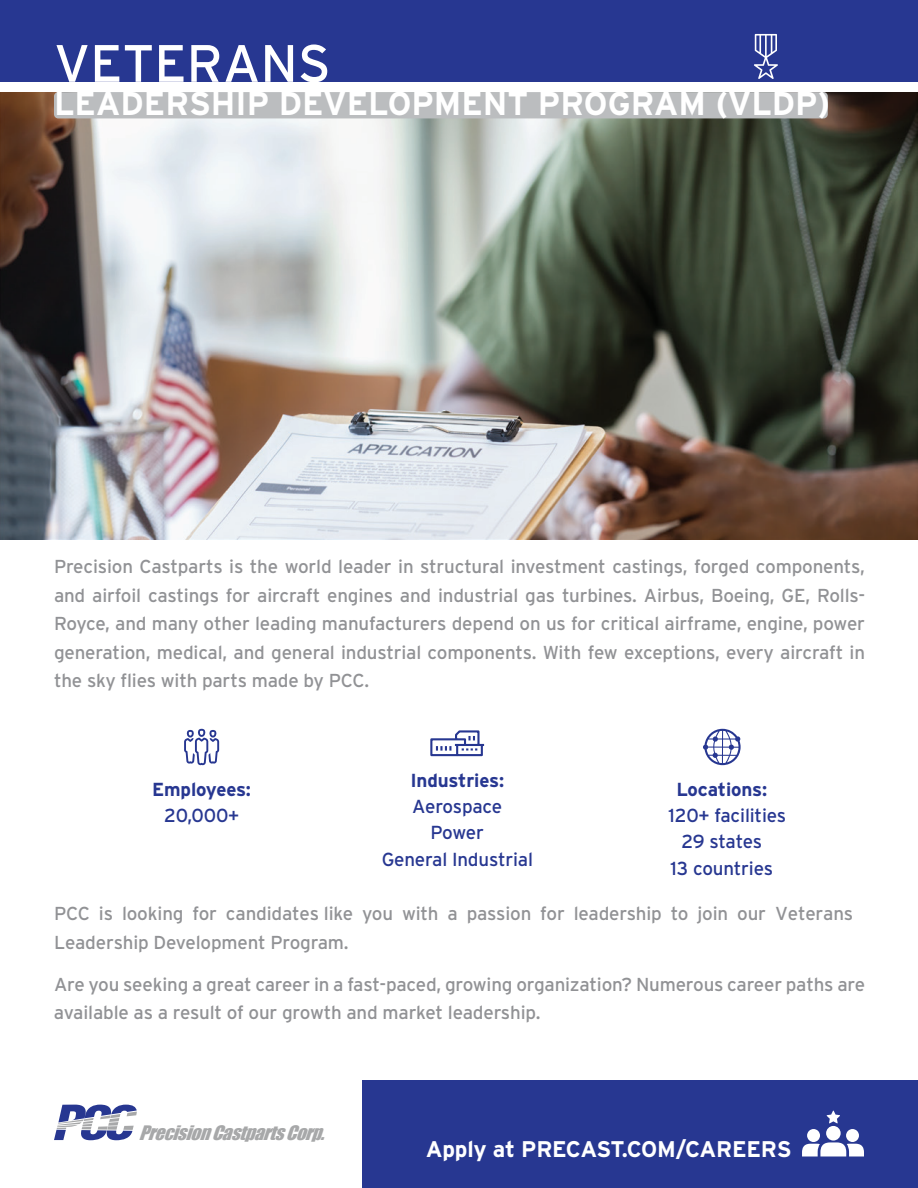
<style>
.page{position:relative;width:918px;height:1188px;background:#fff}
.page>*{position:absolute;margin:0;border:0;box-sizing:border-box;transform-origin:0 0}
.t1{font:52.5px "Interstate";color:#fff}
.t2{font:700 33px "Interstate";color:#fff}
.t3{font:700 22.65px "Interstate";letter-spacing:-.01em;color:#fff}
.t4{font:18.9px/26.4px "Interstate";letter-spacing:-.01em;color:#273791;text-align:center}
.t5{font:700 18.9px "Interstate";letter-spacing:-.01em;color:#273791}
.t6{font:18.75px/28.5px "Interstate";letter-spacing:-.01em;color:#919295}
.t7{font:italic 18.3px "Impact";color:#a7a8a9}
</style>
<div class="page">
<img style="left:0;top:92px;width:918px;height:447px">
<div style="left:0;top:0;width:918px;height:82px;background:#273791"></div>
<svg style="left:703px;top:729px;width:38px;height:36px"></svg>
<svg style="left:184px;top:729px;width:35px;height:36px"></svg>
<div style="left:363px;top:1080px;width:555px;height:108px;background:#273791"></div>
<div style="left:807px;top:1129px;width:13px;height:13px;background:#fff;border-radius:50%"></div>
<div style="left:846px;top:1129px;width:13px;height:13px;background:#fff;border-radius:50%"></div>
<svg style="left:802px;top:1142px;width:62px;height:15px"></svg>
<svg style="left:827px;top:1111px;width:13px;height:12px"></svg>
<div style="left:826px;top:1126px;width:15px;height:15px;background:#fff;border-radius:50%"></div>
<div style="left:54px;top:92px;width:774px;height:26px;background:#bbbdbf;border-radius:4px"></div>
<svg style="left:430px;top:730px;width:55px;height:27px"></svg>
<svg style="left:54px;top:1105px;width:83px;height:35px"></svg>
<svg style="left:754px;top:34px;width:24px;height:45px"></svg>
<h1 class="t1" style="left:54px;top:34px;width:278px">VETERANS</h1>
<h2 class="t2" style="left:54px;top:85px;width:777px">LEADERSHIP DEVELOPMENT PROGRAM (VLDP)</h2>
<p class="t6" style="left:54px;top:552px;width:813px;text-align:justify">Precision Castparts is the world leader in structural investment castings, forged components, and airfoil castings for aircraft engines and industrial gas turbines. Airbus, Boeing, GE, Rolls-Royce, and many other leading manufacturers depend on us for critical airframe, engine, power generation, medical, and general industrial components. With few exceptions, every aircraft in the sky flies with parts made by PCC.</p>
<p class="t5" style="left:152px;top:778px;width:100px">Employees:</p>
<p class="t4" style="left:164px;top:802px;width:77px">20,000+</p>
<p class="t5" style="left:410px;top:769px;width:95px">Industries:</p>
<p class="t4" style="left:382px;top:793px;width:153px">Aerospace<br>Power<br>General Industrial</p>
<p class="t5" style="left:676px;top:778px;width:92px">Locations:</p>
<p class="t4" style="left:668px;top:802px;width:119px">120+ facilities<br>29 states<br>13 countries</p>
<p class="t6" style="left:54px;top:899px;width:801px">PCC is looking for candidates like you with a passion for leadership to join our Veterans<br>Leadership Development Program.</p>
<p class="t6" style="left:54px;top:970px;width:813px">Are you seeking a great career in a fast-paced, growing organization? Numerous career paths are available as a result of our growth and market leadership.</p>
<p class="t7" style="left:139px;top:1119px;width:196px">PrecisionCastpartsCorp.</p>
<p class="t3" style="left:426px;top:1136px;width:367px">Apply at PRECAST.COM/CAREERS</p>
</div>
